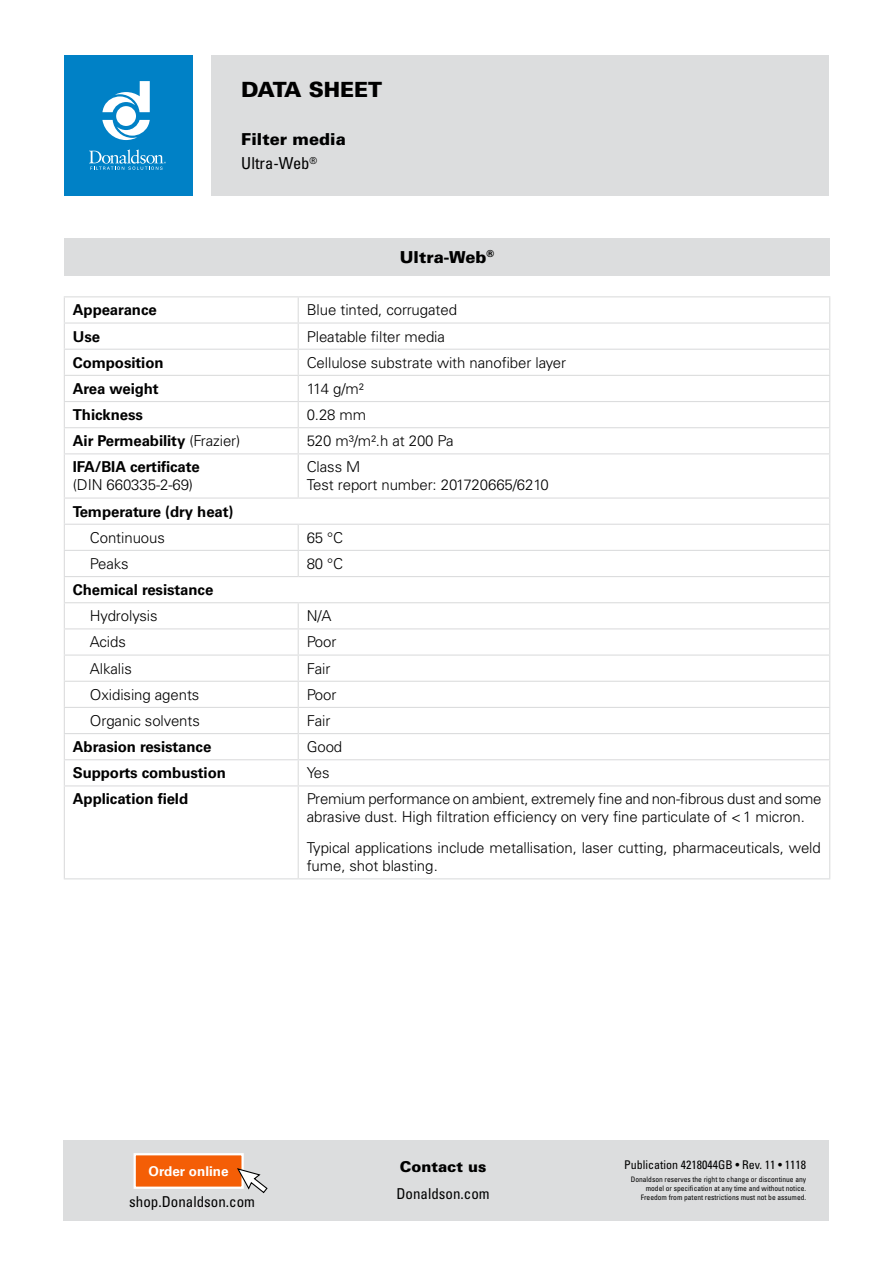
<style>
.page{position:relative;width:893px;height:1263px;background:#fff}
.page>*{position:absolute;margin:0;border:0;box-sizing:border-box;transform-origin:0 0}
.t1{font:900 21px "Univers LT Pro 75";color:#000}
.t2{font:900 16.5px "Univers LT Pro 75";color:#000}
.t3{font:condensed 16.5px "Univers LT Pro";color:#000}
.t4{font:300 15px/18px "Univers LT Pro 45";letter-spacing:-.005em;color:#000}
.t5{font:700 15px "Univers LT Pro 65";letter-spacing:-.005em;color:#000}
.t6{font:condensed 15px "Univers LT Pro";color:#000}
.t7{font:900 15px "Univers LT Pro 75";color:#000}
.t8{font:700 13.5px "Univers LT Pro 65";color:#fff}
.t9{font:condensed 12px "Univers LT Pro";color:#000}
.t10{font:condensed 7.5px/9px "Univers LT Pro";color:#000;text-align:right}
.s1{font-family:"Univers LT Pro 45";font-weight:300}
</style>
<div class="page">
<div style="left:211px;top:55px;width:618px;height:141px;background:#dcddde"></div>
<div style="left:64px;top:55px;width:128px;height:141px;background:#0081c6"></div>
<svg style="left:89px;top:149px;width:77px;height:21px"></svg>
<svg style="left:102px;top:81px;width:48px;height:59px"></svg>
<div style="left:64px;top:1140px;width:765px;height:80px;background:#dcddde"></div>
<div style="left:135px;top:1154px;width:108px;height:34px;background:#f45e06"></div>
<div style="left:134px;top:1153px;width:110px;height:36px;border:2px solid #fff"></div>
<svg style="left:237px;top:1168px;width:31px;height:25px"></svg>
<div style="left:64px;top:238px;width:766px;height:38px;background:#dcddde"></div>
<hr style="left:64px;top:296px;width:234px;height:1px;background:#dcddde">
<hr style="left:298px;top:296px;width:532px;height:1px;background:#dcddde">
<hr style="left:64px;top:322px;width:234px;height:2px;background:#dcddde">
<hr style="left:298px;top:322px;width:532px;height:2px;background:#dcddde">
<hr style="left:64px;top:349px;width:234px;height:1px;background:#dcddde">
<hr style="left:298px;top:349px;width:532px;height:1px;background:#dcddde">
<hr style="left:64px;top:375px;width:234px;height:1px;background:#dcddde">
<hr style="left:298px;top:375px;width:532px;height:1px;background:#dcddde">
<hr style="left:64px;top:401px;width:234px;height:1px;background:#dcddde">
<hr style="left:298px;top:401px;width:532px;height:1px;background:#dcddde">
<hr style="left:64px;top:427px;width:234px;height:1px;background:#dcddde">
<svg style="left:64px;top:297px;width:1px;height:156px"></svg>
<hr style="left:298px;top:427px;width:532px;height:1px;background:#dcddde">
<svg style="left:298px;top:297px;width:1px;height:156px"></svg>
<svg style="left:829px;top:297px;width:1px;height:156px"></svg>
<hr style="left:64px;top:453px;width:234px;height:1px;background:#dcddde">
<hr style="left:64px;top:454px;width:1px;height:43px;background:#dcddde">
<hr style="left:298px;top:453px;width:532px;height:1px;background:#dcddde">
<hr style="left:829px;top:454px;width:1px;height:43px;background:#dcddde">
<hr style="left:64px;top:497px;width:234px;height:2px;background:#dcddde">
<hr style="left:298px;top:497px;width:532px;height:2px;background:#dcddde">
<hr style="left:64px;top:524px;width:234px;height:1px;background:#dcddde">
<hr style="left:298px;top:524px;width:532px;height:1px;background:#dcddde">
<hr style="left:64px;top:550px;width:234px;height:1px;background:#dcddde">
<hr style="left:298px;top:550px;width:532px;height:1px;background:#dcddde">
<svg style="left:298px;top:525px;width:1px;height:51px"></svg>
<hr style="left:64px;top:576px;width:234px;height:1px;background:#dcddde">
<hr style="left:298px;top:576px;width:532px;height:1px;background:#dcddde">
<hr style="left:64px;top:602px;width:234px;height:1px;background:#dcddde">
<hr style="left:298px;top:602px;width:532px;height:1px;background:#dcddde">
<hr style="left:64px;top:628px;width:234px;height:1px;background:#dcddde">
<hr style="left:298px;top:628px;width:532px;height:1px;background:#dcddde">
<hr style="left:64px;top:654px;width:234px;height:2px;background:#dcddde">
<hr style="left:298px;top:654px;width:532px;height:2px;background:#dcddde">
<hr style="left:64px;top:681px;width:234px;height:1px;background:#dcddde">
<hr style="left:298px;top:681px;width:532px;height:1px;background:#dcddde">
<hr style="left:64px;top:707px;width:234px;height:1px;background:#dcddde">
<hr style="left:298px;top:707px;width:532px;height:1px;background:#dcddde">
<hr style="left:64px;top:733px;width:234px;height:1px;background:#dcddde">
<hr style="left:298px;top:733px;width:532px;height:1px;background:#dcddde">
<hr style="left:64px;top:759px;width:234px;height:1px;background:#dcddde">
<svg style="left:64px;top:499px;width:1px;height:286px"></svg>
<hr style="left:298px;top:759px;width:532px;height:1px;background:#dcddde">
<svg style="left:298px;top:603px;width:1px;height:182px"></svg>
<svg style="left:829px;top:499px;width:1px;height:286px"></svg>
<hr style="left:64px;top:785px;width:234px;height:1px;background:#dcddde">
<hr style="left:64px;top:786px;width:1px;height:92px;background:#dcddde">
<hr style="left:298px;top:785px;width:532px;height:1px;background:#dcddde">
<hr style="left:298px;top:786px;width:1px;height:92px;background:#dcddde">
<hr style="left:829px;top:786px;width:1px;height:92px;background:#dcddde">
<hr style="left:64px;top:878px;width:234px;height:1px;background:#dcddde">
<hr style="left:298px;top:878px;width:532px;height:1px;background:#dcddde">
<hr style="left:298px;top:454px;width:1px;height:43px;background:#dcddde">
<h1 class="t1" style="left:241px;top:76px;width:143px">DATA SHEET</h1>
<p class="t2" style="left:241px;top:129px;width:106px">Filter media</p>
<p class="t3" style="left:241px;top:153px;width:77px">Ultra-Web<sup>®</sup></p>
<p class="t2" style="left:400px;top:247px;width:96px">Ultra-Web<sup>®</sup></p>
<p class="t5" style="left:73px;top:301px;width:85px">Appearance</p>
<p class="t4" style="left:307px;top:301px;width:152px">Blue tinted, corrugated</p>
<p class="t5" style="left:73px;top:327px;width:29px">Use</p>
<p class="t4" style="left:307px;top:327px;width:140px">Pleatable filter media</p>
<p class="t5" style="left:73px;top:353px;width:92px">Composition</p>
<p class="t4" style="left:307px;top:353px;width:261px">Cellulose substrate with nanofiber layer</p>
<p class="t5" style="left:73px;top:380px;width:87px">Area weight</p>
<p class="t4" style="left:307px;top:379px;width:58px">114 g/m²</p>
<p class="t5" style="left:73px;top:406px;width:72px">Thickness</p>
<p class="t4" style="left:307px;top:406px;width:61px">0.28 mm</p>
<p class="t5" style="left:73px;top:432px;width:169px">Air Permeability <span class="s1">(Frazier)</span></p>
<p class="t4" style="left:307px;top:432px;width:148px">520 m³/m².h at 200 Pa</p>
<p class="t5" style="left:73px;top:458px;width:128px">IFA/BIA certificate</p>
<p class="t4" style="left:73px;top:476px;width:122px">(DIN 660335-2-69)</p>
<p class="t4" style="left:307px;top:458px;width:244px">Class M<br>Test report number: 201720665/6210</p>
<p class="t5" style="left:73px;top:502px;width:162px">Temperature (dry heat)</p>
<p class="t4" style="left:90px;top:528px;width:77px">Continuous</p>
<p class="t4" style="left:307px;top:528px;width:38px">65 °C</p>
<p class="t4" style="left:90px;top:554px;width:40px">Peaks</p>
<p class="t4" style="left:307px;top:554px;width:38px">80 °C</p>
<p class="t5" style="left:73px;top:581px;width:142px">Chemical resistance</p>
<p class="t4" style="left:90px;top:607px;width:69px">Hydrolysis</p>
<p class="t4" style="left:307px;top:607px;width:26px">N/A</p>
<p class="t4" style="left:90px;top:633px;width:38px">Acids</p>
<p class="t4" style="left:307px;top:633px;width:31px">Poor</p>
<p class="t4" style="left:90px;top:659px;width:43px">Alkalis</p>
<p class="t4" style="left:307px;top:659px;width:25px">Fair</p>
<p class="t4" style="left:90px;top:685px;width:111px">Oxidising agents</p>
<p class="t4" style="left:307px;top:685px;width:31px">Poor</p>
<p class="t4" style="left:90px;top:711px;width:112px">Organic solvents</p>
<p class="t4" style="left:307px;top:711px;width:25px">Fair</p>
<p class="t5" style="left:73px;top:738px;width:140px">Abrasion resistance</p>
<p class="t4" style="left:307px;top:738px;width:37px">Good</p>
<p class="t5" style="left:73px;top:764px;width:155px">Supports combustion</p>
<p class="t4" style="left:307px;top:764px;width:24px">Yes</p>
<p class="t5" style="left:73px;top:790px;width:117px">Application field</p>
<p class="t4" style="left:307px;top:790px;width:516px">Premium performance on ambient, extremely fine and non-fibrous dust and some abrasive dust. High filtration efficiency on very fine particulate of &lt;1 micron.</p>
<p class="t4" style="left:307px;top:839px;width:516px">Typical applications include metallisation, laser cutting, pharmaceuticals, weld fume, shot blasting.</p>
<p class="t8" style="left:149px;top:1163px;width:82px">Order online</p>
<p class="t6" style="left:129px;top:1192px;width:127px">shop.Donaldson.com</p>
<p class="t7" style="left:400px;top:1157px;width:88px">Contact us</p>
<p class="t6" style="left:396px;top:1184px;width:95px">Donaldson.com</p>
<p class="t9" style="left:624px;top:1157px;width:184px">Publication 4218044GB • Rev. 11 • 1118</p>
<p class="t10" style="left:631px;top:1175px;width:177px">Donaldson reserves the right to change or discontinue any model or specification at any time and without notice.<br>Freedom from patent restrictions must not be assumed.</p>
</div>
